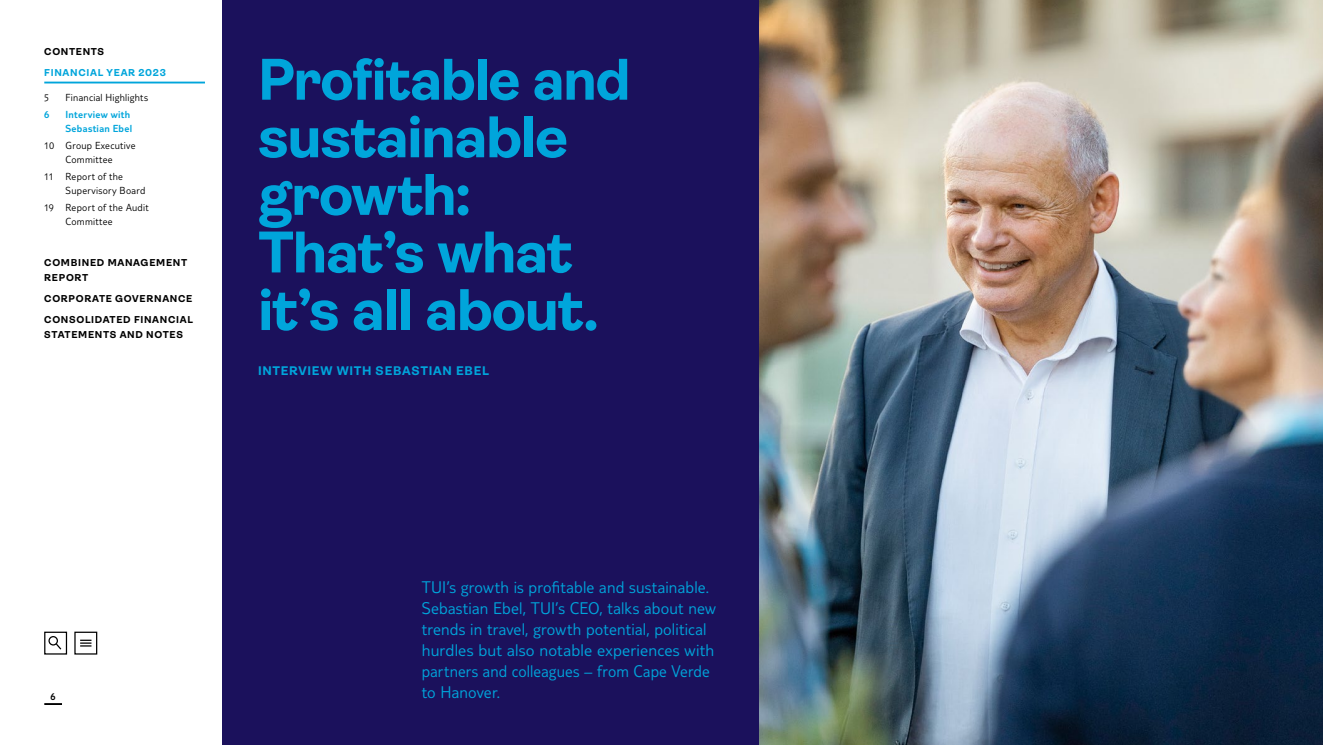
<style>
.page{position:relative;width:1323px;height:745px;background:#fff}
.page>*{position:absolute;margin:0;border:0;box-sizing:border-box;transform-origin:0 0}
.t1{font:700 58.75px/57.5px "Ambit";letter-spacing:-.02em;color:#00a5db}
.t2{font:300 17.5px/21px "TUI Type";letter-spacing:.01em;color:#00a5db}
.t3{font:700 12.5px "Ambit";letter-spacing:.06em;color:#00a5db}
.t4{font:300 10.62px/13.8px "TUI Type";letter-spacing:.025em;color:#000}
.t5{font:300 10.62px/13.8px "TUI Type";letter-spacing:.025em;color:#00a5db}
.t6{font:300 10.25px "TUI Type";color:#000}
.t7{font:700 10px/15px "Ambit";letter-spacing:.07em;color:#000}
.t8{font:700 10px "Ambit";letter-spacing:.07em;color:#00a5db}
</style>
<div class="page">
<svg style="left:44px;top:703px;width:18px;height:1px"></svg>
<div style="left:44px;top:631px;width:23px;height:23px;border:1px solid #000"></div>
<div style="left:48px;top:635px;width:10px;height:10px;border:1px solid #000;border-radius:50%"></div>
<svg style="left:55px;top:641px;width:7px;height:9px"></svg>
<div style="left:74px;top:631px;width:23px;height:23px;border:1px solid #000"></div>
<svg style="left:80px;top:639px;width:11px;height:7px"></svg>
<hr style="left:44px;top:82px;width:161px;height:1px;background:#00a5db">
<div style="left:223px;top:0;width:1100px;height:744px;background:#1b115c"></div>
<img style="left:759px;top:0;width:564px;height:744px">
<p class="t7" style="left:44px;top:44px;width:61px">CONTENTS</p>
<p class="t8" style="left:44px;top:67px;width:123px">FINANCIAL YEAR 2023</p>
<p class="t4" style="left:44px;top:90px;width:7px">5</p>
<p class="t4" style="left:66px;top:90px;width:84px">Financial Highlights</p>
<p class="t5" style="left:44px;top:107px;width:7px">6</p>
<p class="t5" style="left:66px;top:107px;width:68px">Interview with<br>Sebastian Ebel</p>
<p class="t4" style="left:44px;top:138px;width:93px;text-align:center">10 Group Executive<br>Committee</p>
<p class="t4" style="left:66px;top:169px;width:81px;text-indent:-21px">11 Report of the<br>Supervisory Board</p>
<p class="t4" style="left:66px;top:200px;width:85px;text-indent:-21px">19 Report of the Audit<br>Committee</p>
<p class="t7" style="left:44px;top:254px;width:144px">COMBINED MANAGEMENT<br>REPORT</p>
<p class="t7" style="left:44px;top:287px;width:150px;line-height:21px">CORPORATE GOVERNANCE<br>CONSOLIDATED FINANCIAL</p>
<p class="t7" style="left:44px;top:326px;width:140px">STATEMENTS AND NOTES</p>
<h1 class="t1" style="left:258px;top:51px;width:374px">Profitable and sustainable growth:<br>That’s what it’s all about.</h1>
<p class="t3" style="left:258px;top:363px;width:233px">INTERVIEW WITH SEBASTIAN EBEL</p>
<p class="t6" style="left:51px;top:689px;width:7px">6</p>
<p class="t2" style="left:422px;top:575px;width:296px">TUI’s growth is profitable and sustainable.<br>Sebastian Ebel, TUI’s CEO, talks about new trends in travel, growth potential, political hurdles but also notable experiences with partners and colleagues – from Cape Verde to Hanover.</p>
</div>
